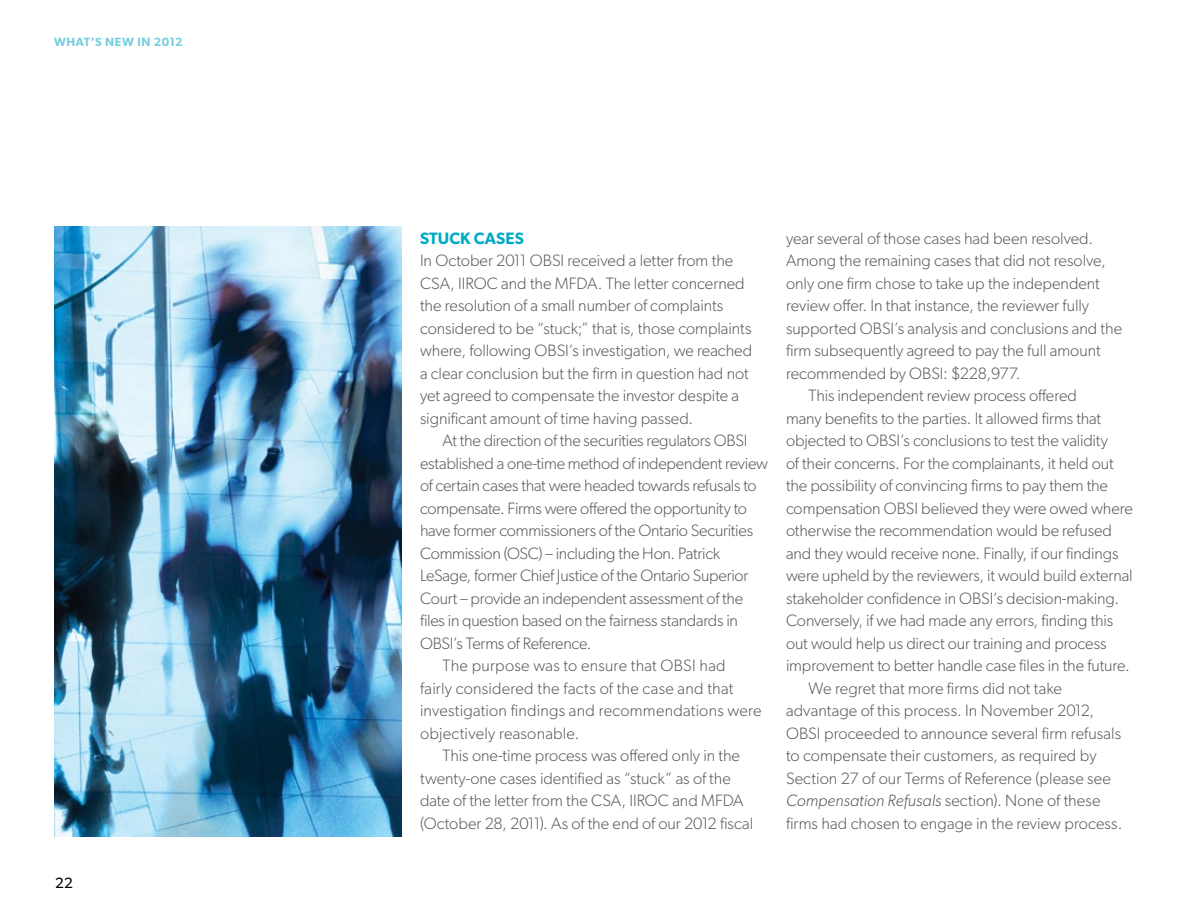
<style>
.page{position:relative;width:1188px;height:918px;background:#fff}
.page>*{position:absolute;margin:0;border:0;box-sizing:border-box;transform-origin:0 0}
.Body_Copy{font:300 16.5px/22.5px "Gibson";letter-spacing:-.005em;color:#58595b}
.Body_Copy-2{font:300 16.5px/22.5px "Gibson";letter-spacing:.015em;color:#58595b}
.Subhead{font:600 16.5px "Gibson";letter-spacing:.005em;color:#00abc5}
.t1{font:15px "Gibson";color:#000}
.t2{font:600 12px "Gibson";letter-spacing:.055em;color:#75cedd}
.s1{font-style:italic}
</style>
<div class="page">
<img style="left:54px;top:227px;width:348px;height:610px">
<p class="t2" style="left:54px;top:35px;width:130px">WHAT’S NEW IN 2012</p>
<p class="t1" style="left:55px;top:873px;width:20px">22</p>
<p class="Subhead" style="left:420px;top:228px;width:105px">STUCK CASES</p>
<p class="Body_Copy" style="left:420px;top:249px;width:334px">In October 2011 OBSI received a letter from the CSA, IIROC and the MFDA. The letter concerned the resolution of a small number of complaints considered to be “stuck;” that is, those complaints where, following OBSI’s investigation, we reached a clear conclusion but the firm in question had not yet agreed to compensate the investor despite a significant amount of time having passed.</p>
<p class="Body_Copy" style="left:420px;top:429px;width:350px;text-indent:23px">At the direction of the securities regulators OBSI established a one-time method of independent review of certain cases that were headed towards refusals to compensate. Firms were offered the opportunity to have former commissioners of the Ontario Securities Commission (OSC) – including the Hon. Patrick LeSage, former Chief Justice of the Ontario Superior Court – provide an independent assessment of the files in question based on the fairness standards in OBSI’s Terms of Reference.</p>
<p class="Body_Copy-2" style="left:420px;top:654px;width:343px;text-indent:23px">The purpose was to ensure that OBSI had fairly considered the facts of the case and that investigation findings and recommendations were objectively reasonable.</p>
<p class="Body_Copy" style="left:420px;top:744px;width:335px;text-indent:23px">This one-time process was offered only in the twenty-one cases identified as “stuck” as of the date of the letter from the CSA, IIROC and MFDA (October 28, 2011). As of the end of our 2012 fiscal</p>
<p class="Body_Copy" style="left:786px;top:226px;width:338px">year several of those cases had been resolved.<br>Among the remaining cases that did not resolve, only one firm chose to take up the independent review offer. In that instance, the reviewer fully supported OBSI’s analysis and conclusions and the firm subsequently agreed to pay the full amount recommended by OBSI: $228,977.</p>
<p class="Body_Copy" style="left:786px;top:384px;width:348px;text-indent:23px">This independent review process offered<br>many benefits to the parties. It allowed firms that objected to OBSI’s conclusions to test the validity<br>of their concerns. For the complainants, it held out the possibility of convincing firms to pay them the compensation OBSI believed they were owed where otherwise the recommendation would be refused and they would receive none. Finally, if our findings were upheld by the reviewers, it would build external stakeholder confidence in OBSI’s decision-making.<br>Conversely, if we had made any errors, finding this out would help us direct our training and process improvement to better handle case files in the future.</p>
<p class="Body_Copy" style="left:786px;top:676px;width:338px;text-indent:23px">We regret that more firms did not take advantage of this process. In November 2012, OBSI proceeded to announce several firm refusals to compensate their customers, as required by Section 27 of our Terms of Reference (please see <span class="s1">Compensation Refusals</span> section). None of these firms had chosen to engage in the review process.</p>
</div>
